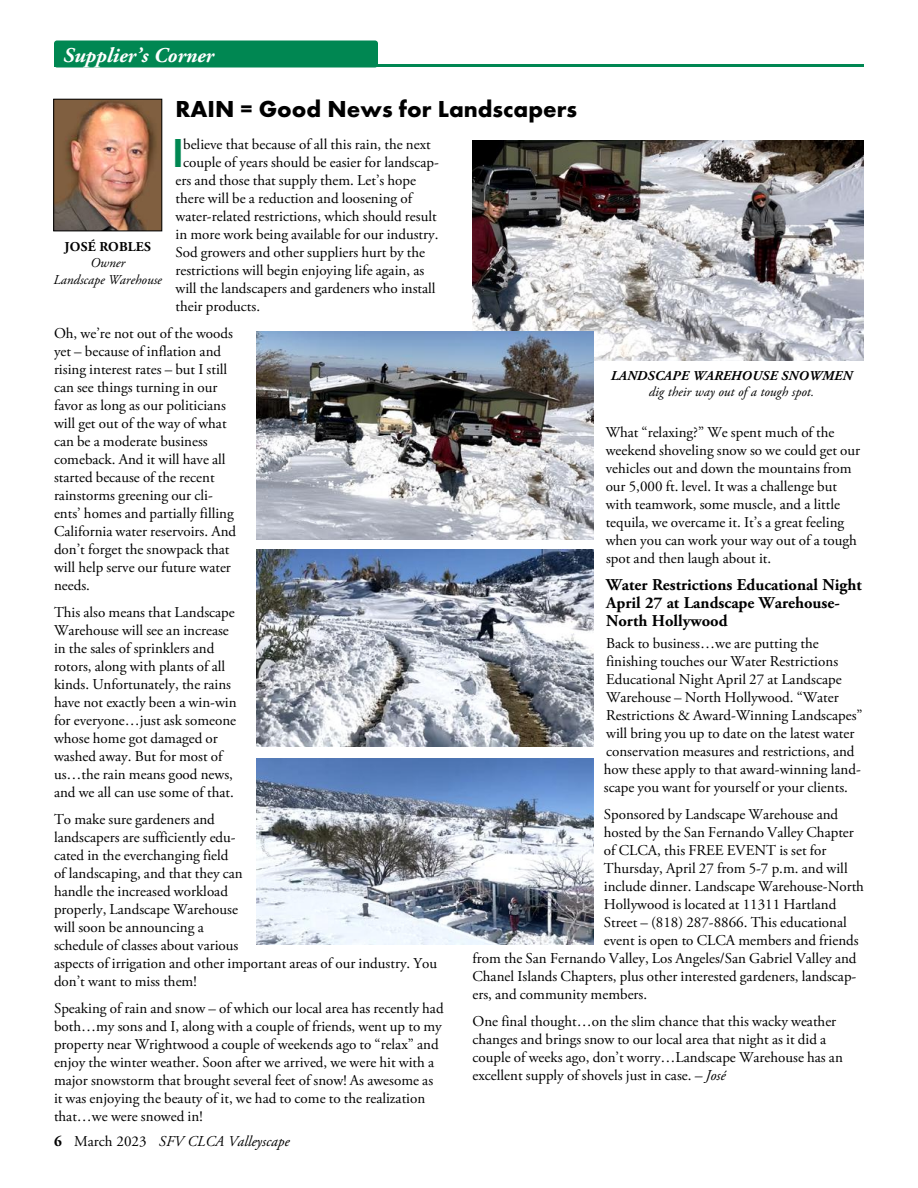
<style>
.page{position:relative;width:918px;height:1188px;background:#fff}
.page>*{position:absolute;margin:0;border:0;box-sizing:border-box;transform-origin:0 0}
._1st_para_2_line_DC{font:700 42px "Futura PT Cond";color:#008752}
.Head__1_for_span_col{font:700 24px "Futura PT";color:#000}
.t1{font:italic 700 21px "Adobe Garamond Pro";color:#fff}
.Subhead{font:700 16.5px/18px "Adobe Garamond Pro";color:#000}
._1st_para_2_line_DC-2{font:15px/18px "Adobe Garamond Pro";color:#000}
.t2{font:italic 15px "Adobe Garamond Pro";color:#000}
.Caption_3_word_bold{font:italic 13.5px/16.5px "Adobe Garamond Pro";color:#000;text-align:center}
.s1{font-weight:700;font-style:normal}
.s2{font-weight:700}
.s3{font-style:italic}
.s4{font-style:normal}
</style>
<div class="page">
<img style="left:55px;top:101px;width:105px;height:128px">
<div style="left:53px;top:99px;width:109px;height:132px;border:1px solid #000"></div>
<svg style="left:378px;top:64px;width:486px;height:3px"></svg>
<div style="left:54px;top:40px;width:324px;height:28px;background:#008752;border-radius:3px"></div>
<img style="left:472px;top:141px;width:392px;height:219px">
<img style="left:256px;top:332px;width:337px;height:208px">
<img style="left:256px;top:549px;width:338px;height:198px">
<img style="left:256px;top:758px;width:338px;height:187px">
<p class="t1" style="left:63px;top:43px;width:152px">Supplier’s Corner</p>
<p class="Head__1_for_span_col" style="left:176px;top:94px;width:403px">RAIN = Good News for Landscapers</p>
<p class="_1st_para_2_line_DC" style="left:173px;top:129px;width:11px">I</p>
<p class="_1st_para_2_line_DC-2" style="left:183px;top:136px;width:249px">believe that because of all this rain, the next</p>
<p class="_1st_para_2_line_DC-2" style="left:183px;top:154px;width:257px">couple of years should be easier for landscap-</p>
<p class="_1st_para_2_line_DC-2" style="left:176px;top:172px;width:242px">ers and those that supply them. Let’s hope</p>
<p class="_1st_para_2_line_DC-2" style="left:176px;top:190px;width:238px">there will be a reduction and loosening of</p>
<p class="_1st_para_2_line_DC-2" style="left:176px;top:208px;width:263px">water-related restrictions, which should result</p>
<p class="_1st_para_2_line_DC-2" style="left:176px;top:226px;width:265px">in more work being available for our industry.</p>
<p class="_1st_para_2_line_DC-2" style="left:176px;top:244px;width:251px">Sod growers and other suppliers hurt by the</p>
<p class="_1st_para_2_line_DC-2" style="left:176px;top:262px;width:250px">restrictions will begin enjoying life again, as</p>
<p class="_1st_para_2_line_DC-2" style="left:176px;top:280px;width:262px">will the landscapers and gardeners who install</p>
<p class="_1st_para_2_line_DC-2" style="left:176px;top:298px;width:86px">their products.</p>
<p class="_1st_para_2_line_DC-2" style="left:54px;top:325px;width:184px">Oh, we’re not out of the woods yet – because of inflation and rising interest rates – but I still can see things turning in our favor as long as our politicians will get out of the way of what can be a moderate business comeback. And it will have all started because of the recent rainstorms greening our cli&shy;ents’ homes and partially filling<br>California water reservoirs. And don’t forget the snowpack that will help serve our future water needs.</p>
<p class="_1st_para_2_line_DC-2" style="left:54px;top:604px;width:184px">This also means that Landscape<br>Warehouse will see an increase in the sales of sprinklers and rotors, along with plants of all kinds. Unfortunately, the rains have not exactly been a win-win for everyone…just ask someone whose home got damaged or washed away. But for most of us…the rain means good news, and we all can use some of that.</p>
<p class="_1st_para_2_line_DC-2" style="left:54px;top:811px;width:385px">To make sure gardeners and<br>landscapers are sufficiently edu-<br>cated in the everchanging field<br>of landscaping, and that they can<br>handle the increased workload<br>properly, Landscape Warehouse<br>will soon be announcing a<br>schedule of classes about various<br>aspects of irrigation and other important areas of our industry. You don’t want to miss them!</p>
<p class="_1st_para_2_line_DC-2" style="left:54px;top:1000px;width:391px">Speaking of rain and snow – of which our local area has recently had both…my sons and I, along with a couple of friends, went up to my property near Wrightwood a couple of weekends ago to “relax” and enjoy the winter weather. Soon after we arrived, we were hit with a major snowstorm that brought several feet of snow! As awesome as it was enjoying the beauty of it, we had to come to the realization that…we were snowed in!</p>
<p class="Caption_3_word_bold" style="left:53px;top:238px;width:110px"><span class="s1">JOSÉ ROBLES<br></span>Owner<br>Landscape Warehouse</p>
<p class="Caption_3_word_bold" style="left:611px;top:368px;width:243px"><span class="s2">LANDSCAPE WAREHOUSE SNOWMEN </span>dig their way out of a tough spot.</p>
<p class="_1st_para_2_line_DC-2" style="left:606px;top:424px;width:256px">What “relaxing?” We spent much of the weekend shoveling snow so we could get our vehicles out and down the mountains from our 5,000 ft. level. It was a challenge but with teamwork, some muscle, and a little tequila, we overcame it. It’s a great feeling when you can work your way out of a tough spot and then laugh about it.</p>
<p class="Subhead" style="left:606px;top:576px;width:257px">Water Restrictions Educational Night<br>April 27 at Landscape Warehouse-<br>North Hollywood</p>
<p class="_1st_para_2_line_DC-2" style="left:604px;top:635px;width:260px">Back to business…we are putting the finishing touches our Water Restrictions Educational Night April 27 at Landscape Warehouse – North Hollywood. “Water Restrictions &amp; Award-Winning Landscapes” will bring you up to date on the latest water conservation measures and restrictions, and how these apply to that award-winning land&shy;scape you want for yourself or your clients.</p>
<p class="_1st_para_2_line_DC-2" style="left:604px;top:806px;width:236px">Sponsored by Landscape Warehouse and</p>
<p class="_1st_para_2_line_DC-2" style="left:604px;top:824px;width:251px">hosted by the San Fernando Valley Chapter</p>
<p class="_1st_para_2_line_DC-2" style="left:604px;top:842px;width:224px">of CLCA, this FREE EVENT is set for</p>
<p class="_1st_para_2_line_DC-2" style="left:604px;top:860px;width:245px">Thursday, April 27 from 5-7 p.m. and will</p>
<p class="_1st_para_2_line_DC-2" style="left:604px;top:878px;width:262px">include dinner. Landscape Warehouse-North</p>
<p class="_1st_para_2_line_DC-2" style="left:604px;top:896px;width:234px">Hollywood is located at 11311 Hartland</p>
<p class="_1st_para_2_line_DC-2" style="left:604px;top:914px;width:245px">Street – (818) 287-8866. This educational</p>
<p class="_1st_para_2_line_DC-2" style="left:604px;top:932px;width:256px">event is open to CLCA members and friends</p>
<p class="_1st_para_2_line_DC-2" style="left:472px;top:950px;width:386px">from the San Fernando Valley, Los Angeles/San Gabriel Valley and</p>
<p class="_1st_para_2_line_DC-2" style="left:472px;top:968px;width:385px">Chanel Islands Chapters, plus other interested gardeners, landscap-</p>
<p class="_1st_para_2_line_DC-2" style="left:472px;top:986px;width:176px">ers, and community members.</p>
<p class="_1st_para_2_line_DC-2" style="left:472px;top:1013px;width:372px">One final thought…on the slim chance that this wacky weather changes and brings snow to our local area that night as it did a couple of weeks ago, don’t worry…Landscape Warehouse has an excellent supply of shovels just in case. <span class="s3">– José</span></p>
<p class="t2" style="left:54px;top:1133px;width:237px"><span class="s1">6</span> <span class="s4">March 2023</span> SFV CLCA Valleyscape</p>
</div>
